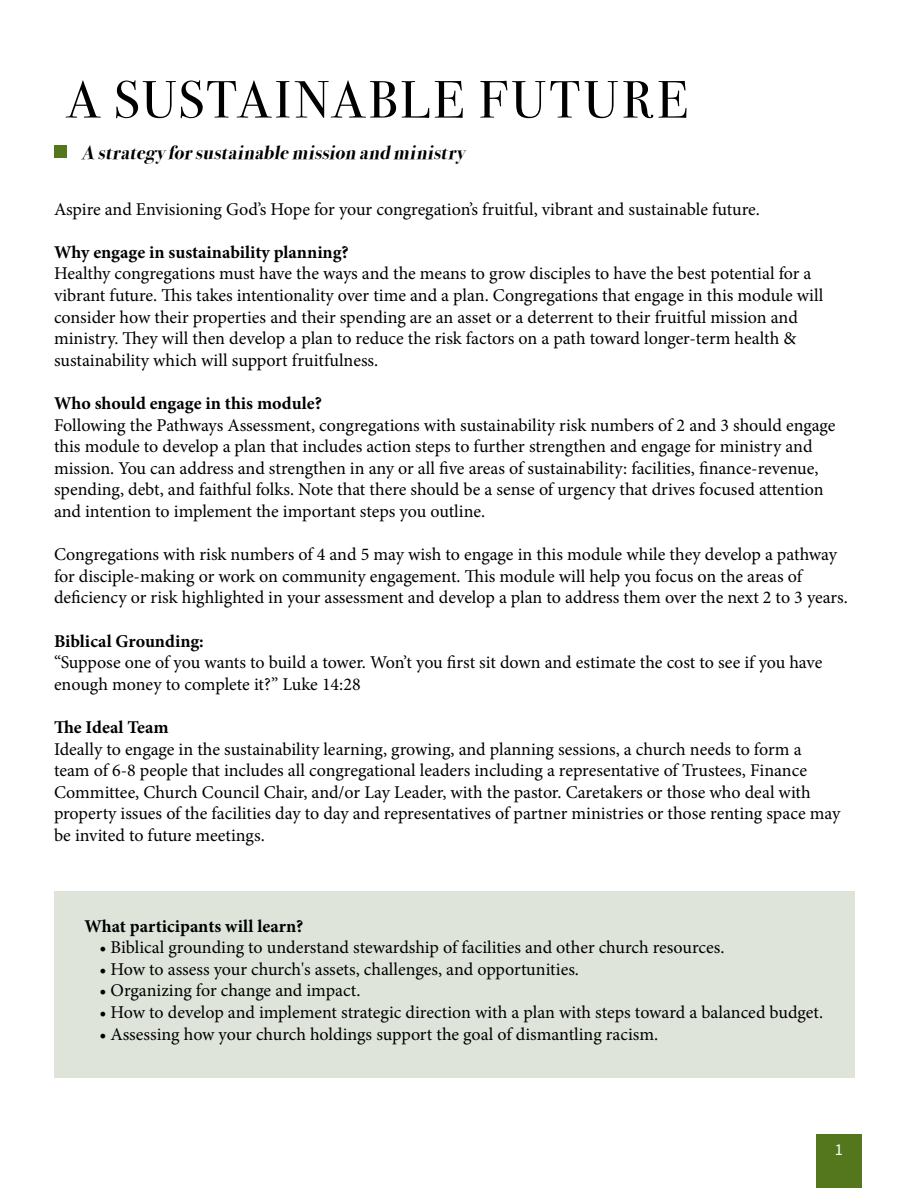
<style>
.page{position:relative;width:918px;height:1188px;background:#fff}
.page>*{position:absolute;margin:0;border:0;box-sizing:border-box;transform-origin:0 0}
.t1{font:52.5px "Bodoni Svty Two SCITCTT";letter-spacing:.065em;color:#000}
.t2{font:italic 700 19.5px "Bodoni Svty Two OSITCTT";color:#000}
.t3{font:18px/21.6px "Minion Pro";letter-spacing:-.005em;color:#000}
.t4{font:700 18px "Minion Pro";color:#000}
.t5{font:16.5px "Source Sans Pro";color:#fff}
</style>
<div class="page">
<div style="left:54px;top:145px;width:13px;height:13px;background:#54771e"></div>
<div style="left:816px;top:1134px;width:46px;height:54px;background:#54771e"></div>
<div style="left:54px;top:891px;width:800px;height:187px;background:#dfe4da"></div>
<h1 class="t1" style="left:67px;top:68px;width:622px">A SUSTAINABLE FUTURE</h1>
<p class="t2" style="left:81px;top:141px;width:385px">A strateg y for sustainable mission and ministry</p>
<p class="t3" style="left:54px;top:198px;width:707px">Aspire and Envisioning God’s Hope for your congregation’s fruitful, vibrant and sustainable future.</p>
<p class="t4" style="left:54px;top:239px;width:296px">Why engage in sustainability planning?</p>
<p class="t3" style="left:54px;top:263px;width:771px">Healthy congregations must have the ways and the means to grow disciples to have the best potential for a vibrant future. This takes intentionality over time and a plan. Congregations that engage in this module will consider how their properties and their spending are an asset or a deterrent to their fruitful mission and ministry. They will then develop a plan to reduce the risk factors on a path toward longer-term health &amp; sustainability which will support fruitfulness.</p>
<p class="t4" style="left:54px;top:390px;width:269px">Who should engage in this module?</p>
<p class="t3" style="left:54px;top:414px;width:783px">Following the Pathways Assessment, congregations with sustainability risk numbers of 2 and 3 should engage this module to develop a plan that includes action steps to further strengthen and engage for ministry and mission. You can address and strengthen in any or all five areas of sustainability: facilities, finance-revenue, spending, debt, and faithful folks. Note that there should be a sense of urgency that drives focused attention and intention to implement the important steps you outline.</p>
<p class="t3" style="left:54px;top:544px;width:795px">Congregations with risk numbers of 4 and 5 may wish to engage in this module while they develop a pathway for disciple-making or work on community engagement. This module will help you focus on the areas of deficiency or risk highlighted in your assessment and develop a plan to address them over the next 2 to 3 years.</p>
<p class="t4" style="left:54px;top:628px;width:151px">Biblical Grounding:</p>
<p class="t3" style="left:54px;top:652px;width:770px">“Suppose one of you wants to build a tower. Won’t you first sit down and estimate the cost to see if you have enough money to complete it?” Luke 14:28</p>
<p class="t4" style="left:54px;top:714px;width:116px">The Ideal Team</p>
<p class="t3" style="left:54px;top:738px;width:788px">Ideally to engage in the sustainability learning, growing, and planning sessions, a church needs to form a team of 6-8 people that includes all congregational leaders including a representative of Trustees, Finance Committee, Church Council Chair, and/or Lay Leader, with the pastor. Caretakers or those who deal with property issues of the facilities day to day and representatives of partner ministries or those renting space may be invited to future meetings.</p>
<p class="t4" style="left:84px;top:913px;width:220px">What participants will learn?</p>
<p class="t3" style="left:99px;top:937px;width:627px">• Biblical grounding to understand stewardship of facilities and other church resources.</p>
<p class="t3" style="left:99px;top:958px;width:481px">• How to assess your church's assets, challenges, and opportunities.</p>
<p class="t3" style="left:99px;top:980px;width:263px">• Organizing for change and impact.</p>
<p class="t3" style="left:99px;top:1001px;width:725px">• How to develop and implement strategic direction with a plan with steps toward a balanced budget.</p>
<p class="t3" style="left:99px;top:1023px;width:560px">• Assessing how your church holdings support the goal of dismantling racism.</p>
<p class="t5" style="left:835px;top:1138px;width:10px">1</p>
</div>
